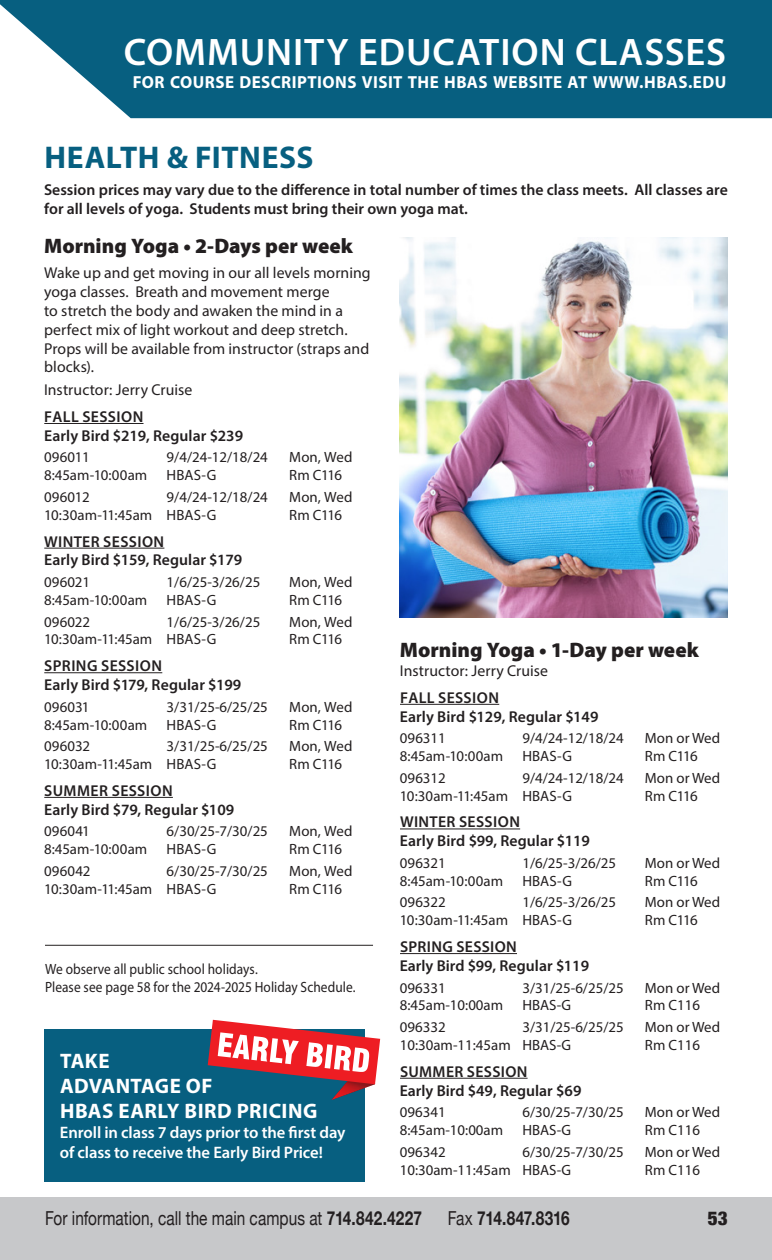
<style>
.page{position:relative;width:772px;height:1260px;background:#fff}
.page>*{position:absolute;margin:0;border:0;box-sizing:border-box;transform-origin:0 0}
.t1{font:600 38.5px "Myriad Pro";letter-spacing:.025em;color:#fff}
.Body_copy{font:700 31.5px "Myriad Pro";letter-spacing:.015em;color:#075f80}
.Body_copy-2{font:900 21px "Myriad Pro";color:#231f20}
.t2{font:700 21px/25.2px "Myriad Pro";letter-spacing:.02em;color:#fff}
.t3{font:19.25px "Helvetica Neue";color:#231f20;scale:.8 1}
.t4{font:700 19.25px "Helvetica Neue";letter-spacing:-.015em;color:#231f20;scale:.8 1}
.t5{font:900 condensed 19.25px "Helvetica Neue";color:#231f20}
.Body_copy-3{font:700 17.5px "Myriad Pro";letter-spacing:.025em;color:#fff}
.t6{font:600 16.62px/19.9px "Myriad Pro";letter-spacing:-.005em;color:#fff}
.t7{font:600 15.75px/18.9px "Myriad Pro";letter-spacing:.005em;color:#231f20}
.t8{font:15.75px/18.9px "Myriad Pro";letter-spacing:.005em;color:#231f20}
.t9{font:14.88px "Myriad Pro";color:#231f20}
.t10{font:14.88px "Myriad Pro";color:#231f20;scale:.9 1}
.s1{font-weight:700}
.s2{font-weight:400}
</style>
<div class="page">
<svg style="left:0;top:0;width:772px;height:118px;fill:#075f80"></svg>
<div style="left:134px;top:100px;width:592px;height:5px;background:#075f80"></div>
<div style="left:0;top:1197px;width:772px;height:63px;background:#c7c8ca"></div>
<hr style="left:44px;top:423px;width:99px;height:1px;background:#231f20">
<hr style="left:44px;top:548px;width:120px;height:1px;background:#231f20">
<hr style="left:44px;top:672px;width:118px;height:1px;background:#231f20">
<hr style="left:44px;top:797px;width:129px;height:1px;background:#231f20">
<hr style="left:400px;top:704px;width:99px;height:1px;background:#231f20">
<hr style="left:400px;top:829px;width:120px;height:1px;background:#231f20">
<hr style="left:400px;top:953px;width:117px;height:1px;background:#231f20">
<hr style="left:400px;top:1078px;width:127px;height:1px;background:#231f20">
<div style="left:44px;top:1029px;width:320px;height:152px;background:#075f80"></div>
<svg style="left:208px;top:1020px;width:172px;height:80px"></svg>
<img style="left:400px;top:237px;width:328px;height:380px">
<hr style="left:45px;top:945px;width:328px;height:1px;background:#231f20">
<p class="t1" style="left:124px;top:28px;width:604px">COMMUNITY EDUCATION CLASSES</p>
<p class="Body_copy-3" style="left:133px;top:70px;width:595px">FOR COURSE DESCRIPTIONS VISIT THE HBAS WEBSITE AT WWW.HBAS.EDU</p>
<p class="Body_copy" style="left:44px;top:137px;width:271px">HEALTH &amp; FITNESS</p>
<p class="t7" style="left:44px;top:180px;width:685px">Session prices may vary due to the difference in total number of times the class meets. All classes are for all levels of yoga. Students must bring their own yoga mat.</p>
<p class="Body_copy-2" style="left:44px;top:232px;width:310px">Morning Yoga • 2-Days per week</p>
<p class="t8" style="left:44px;top:263px;width:328px">Wake up and get moving in our all levels morning yoga classes. Breath and movement merge<br>to stretch the body and awaken the mind in a perfect mix of light workout and deep stretch.<br>Props will be available from instructor (straps and blocks).</p>
<p class="t8" style="left:44px;top:380px;width:150px">Instructor: Jerry Cruise</p>
<p class="t7" style="left:44px;top:407px;width:200px">FALL SESSION<br>Early Bird $219, Regular $239</p>
<p class="t9" style="left:44px;top:448px;width:47px">096011</p>
<p class="t9" style="left:167px;top:448px;width:103px">9/4/24-12/18/24</p>
<p class="t9" style="left:289px;top:448px;width:65px">Mon, Wed</p>
<p class="t9" style="left:44px;top:466px;width:105px">8:45am-10:00am</p>
<p class="t9" style="left:167px;top:466px;width:51px">HBAS-G</p>
<p class="t9" style="left:289px;top:466px;width:54px">Rm C116</p>
<p class="t9" style="left:44px;top:488px;width:47px">096012</p>
<p class="t9" style="left:167px;top:488px;width:103px">9/4/24-12/18/24</p>
<p class="t9" style="left:289px;top:488px;width:65px">Mon, Wed</p>
<p class="t9" style="left:44px;top:506px;width:174px">10:30am-11:45am HBAS-G</p>
<p class="t9" style="left:289px;top:506px;width:54px">Rm C116</p>
<p class="t7" style="left:44px;top:531px;width:200px">WINTER SESSION<br>Early Bird $159, Regular $179</p>
<p class="t9" style="left:44px;top:573px;width:48px">096021</p>
<p class="t9" style="left:167px;top:573px;width:95px">1/6/25-3/26/25</p>
<p class="t9" style="left:289px;top:573px;width:65px">Mon, Wed</p>
<p class="t9" style="left:44px;top:591px;width:105px">8:45am-10:00am</p>
<p class="t9" style="left:167px;top:591px;width:51px">HBAS-G</p>
<p class="t9" style="left:289px;top:591px;width:54px">Rm C116</p>
<p class="t9" style="left:44px;top:612px;width:48px">096022</p>
<p class="t9" style="left:167px;top:612px;width:95px">1/6/25-3/26/25</p>
<p class="t9" style="left:289px;top:612px;width:65px">Mon, Wed</p>
<p class="t9" style="left:44px;top:630px;width:174px">10:30am-11:45am HBAS-G</p>
<p class="t9" style="left:289px;top:630px;width:54px">Rm C116</p>
<p class="t7" style="left:44px;top:656px;width:199px">SPRING SESSION<br>Early Bird $179, Regular $199</p>
<p class="t9" style="left:44px;top:698px;width:47px">096031</p>
<p class="t9" style="left:167px;top:698px;width:103px">3/31/25-6/25/25</p>
<p class="t9" style="left:289px;top:698px;width:65px">Mon, Wed</p>
<p class="t9" style="left:44px;top:715px;width:105px">8:45am-10:00am</p>
<p class="t9" style="left:167px;top:715px;width:51px">HBAS-G</p>
<p class="t9" style="left:289px;top:715px;width:54px">Rm C116</p>
<p class="t9" style="left:44px;top:737px;width:47px">096032</p>
<p class="t9" style="left:167px;top:737px;width:103px">3/31/25-6/25/25</p>
<p class="t9" style="left:289px;top:737px;width:65px">Mon, Wed</p>
<p class="t9" style="left:44px;top:755px;width:174px">10:30am-11:45am HBAS-G</p>
<p class="t9" style="left:289px;top:755px;width:54px">Rm C116</p>
<p class="t7" style="left:44px;top:781px;width:192px">SUMMER SESSION<br>Early Bird $79, Regular $109</p>
<p class="t9" style="left:44px;top:822px;width:47px">096041</p>
<p class="t9" style="left:167px;top:822px;width:103px">6/30/25-7/30/25</p>
<p class="t9" style="left:289px;top:822px;width:65px">Mon, Wed</p>
<p class="t9" style="left:44px;top:840px;width:105px">8:45am-10:00am</p>
<p class="t9" style="left:167px;top:840px;width:51px">HBAS-G</p>
<p class="t9" style="left:289px;top:840px;width:54px">Rm C116</p>
<p class="t9" style="left:44px;top:862px;width:48px">096042</p>
<p class="t9" style="left:167px;top:862px;width:103px">6/30/25-7/30/25</p>
<p class="t9" style="left:289px;top:862px;width:65px">Mon, Wed</p>
<p class="t9" style="left:44px;top:880px;width:174px">10:30am-11:45am HBAS-G</p>
<p class="t9" style="left:289px;top:880px;width:54px">Rm C116</p>
<p class="t10" style="left:45px;top:960px;width:238px">We observe all public school holidays.</p>
<p class="t10" style="left:45px;top:978px;width:347px">Please see page 58 for the 2024-2025 Holiday Schedule.</p>
<p class="t2" style="left:60px;top:1048px;width:259px">TAKE<br>ADVANTAGE OF<br>HBAS EARLY BIRD PRICING</p>
<p class="t6" style="left:60px;top:1122px;width:287px">Enroll in class 7 days prior to the first day of class to receive the Early Bird Price!</p>
<p class="Body_copy-2" style="left:400px;top:636px;width:300px">Morning Yoga • 1-Day per week</p>
<p class="t8" style="left:400px;top:661px;width:150px">Instructor: Jerry Cruise</p>
<p class="t7" style="left:400px;top:688px;width:200px">FALL SESSION<br>Early Bird $129, Regular $149</p>
<p class="t9" style="left:400px;top:729px;width:48px">096311</p>
<p class="t9" style="left:522px;top:729px;width:103px">9/4/24-12/18/24</p>
<p class="t9" style="left:645px;top:729px;width:77px">Mon or Wed</p>
<p class="t9" style="left:400px;top:747px;width:105px">8:45am-10:00am</p>
<p class="t9" style="left:522px;top:747px;width:51px">HBAS-G</p>
<p class="t9" style="left:645px;top:747px;width:54px">Rm C116</p>
<p class="t9" style="left:400px;top:769px;width:48px">096312</p>
<p class="t9" style="left:522px;top:769px;width:103px">9/4/24-12/18/24</p>
<p class="t9" style="left:645px;top:769px;width:77px">Mon or Wed</p>
<p class="t9" style="left:400px;top:786px;width:174px">10:30am-11:45am HBAS-G</p>
<p class="t9" style="left:645px;top:786px;width:54px">Rm C116</p>
<p class="t7" style="left:400px;top:812px;width:192px">WINTER SESSION<br>Early Bird $99, Regular $119</p>
<p class="t9" style="left:400px;top:854px;width:48px">096321</p>
<p class="t9" style="left:522px;top:854px;width:95px">1/6/25-3/26/25</p>
<p class="t9" style="left:645px;top:854px;width:77px">Mon or Wed</p>
<p class="t9" style="left:400px;top:872px;width:105px">8:45am-10:00am</p>
<p class="t9" style="left:522px;top:872px;width:51px">HBAS-G</p>
<p class="t9" style="left:645px;top:872px;width:54px">Rm C116</p>
<p class="t9" style="left:400px;top:893px;width:48px">096322</p>
<p class="t9" style="left:522px;top:893px;width:95px">1/6/25-3/26/25</p>
<p class="t9" style="left:645px;top:893px;width:77px">Mon or Wed</p>
<p class="t9" style="left:400px;top:911px;width:174px">10:30am-11:45am HBAS-G</p>
<p class="t9" style="left:645px;top:911px;width:54px">Rm C116</p>
<p class="t7" style="left:400px;top:937px;width:191px">SPRING SESSION<br>Early Bird $99, Regular $119</p>
<p class="t9" style="left:400px;top:978px;width:47px">096331</p>
<p class="t9" style="left:522px;top:978px;width:103px">3/31/25-6/25/25</p>
<p class="t9" style="left:645px;top:978px;width:77px">Mon or Wed</p>
<p class="t9" style="left:400px;top:996px;width:105px">8:45am-10:00am</p>
<p class="t9" style="left:522px;top:996px;width:50px">HBAS-G</p>
<p class="t9" style="left:645px;top:996px;width:57px">Rm C116</p>
<p class="t9" style="left:400px;top:1018px;width:47px">096332</p>
<p class="t9" style="left:522px;top:1018px;width:103px">3/31/25-6/25/25</p>
<p class="t9" style="left:645px;top:1018px;width:77px">Mon or Wed</p>
<p class="t9" style="left:400px;top:1036px;width:173px">10:30am-11:45am HBAS-G</p>
<p class="t9" style="left:645px;top:1036px;width:57px">Rm C116</p>
<p class="t7" style="left:400px;top:1062px;width:183px">SUMMER SESSION<br>Early Bird $49, Regular $69</p>
<p class="t9" style="left:400px;top:1103px;width:47px">096341</p>
<p class="t9" style="left:522px;top:1103px;width:103px">6/30/25-7/30/25</p>
<p class="t9" style="left:645px;top:1103px;width:77px">Mon or Wed</p>
<p class="t9" style="left:400px;top:1121px;width:105px">8:45am-10:00am</p>
<p class="t9" style="left:522px;top:1121px;width:50px">HBAS-G</p>
<p class="t9" style="left:645px;top:1121px;width:57px">Rm C116</p>
<p class="t9" style="left:400px;top:1142px;width:47px">096342</p>
<p class="t9" style="left:522px;top:1142px;width:103px">6/30/25-7/30/25</p>
<p class="t9" style="left:645px;top:1142px;width:77px">Mon or Wed</p>
<p class="t9" style="left:400px;top:1160px;width:173px">10:30am-11:45am HBAS-G</p>
<p class="t9" style="left:645px;top:1160px;width:57px">Rm C116</p>
<p class="t3" style="left:45px;top:1205px;width:473px">For information, call the main campus at <span class="s1">714.842.4227</span></p>
<p class="t4" style="left:448px;top:1203px;width:154px"><span class="s2">Fax</span> 714.847.8316</p>
<p class="t5" style="left:708px;top:1203px;width:21px">53</p>
</div>
